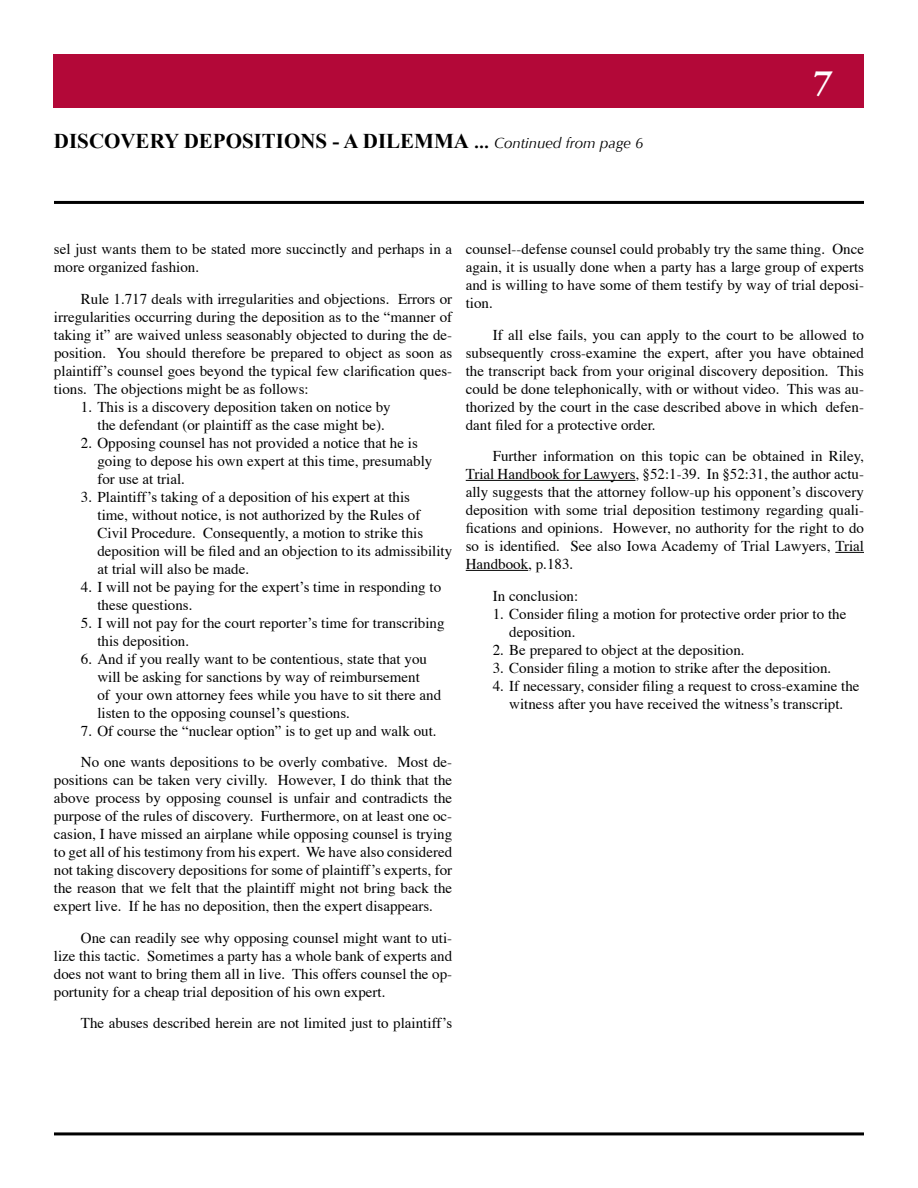
<style>
.page{position:relative;width:918px;height:1188px;background:#fff}
.page>*{position:absolute;margin:0;border:0;box-sizing:border-box;transform-origin:0 0}
.t1{font:700 36px "Adobe Garamond Pro";color:#fff}
.t2{font:700 21px "Times New Roman";color:#000}
.t3{font:15px/18px "Times";color:#000}
.s1{font-family:"Optima";font-size:18px}
.s2{font-family:"Optima";font-weight:400;font-style:italic;font-size:15px}
</style>
<div class="page">
<div style="left:54px;top:54px;width:810px;height:54px;background:#b30838"></div>
<hr style="left:54px;top:201px;width:810px;height:3px;background:#000">
<hr style="left:54px;top:1132px;width:810px;height:3px;background:#000">
<hr style="left:466px;top:480px;width:170px;height:1px;background:#000">
<svg style="left:835px;top:552px;width:29px;height:1px"></svg>
<hr style="left:466px;top:570px;width:62px;height:1px;background:#000">
<h2 class="t2" style="left:54px;top:129px;width:591px">DISCOVERY DEPOSITIONS - A DILEMMA <span class="s1">...</span> <span class="s2">Continued from page 6</span></h2>
<h1 class="t1" style="left:814px;top:61px;width:20px">7</h1>
<p class="t3" style="left:54px;top:239px;width:400px">sel just wants them to be stated more succinctly and perhaps in a more organized fashion.</p>
<p class="t3" style="left:54px;top:288px;width:400px;text-align:justify;text-indent:27px">Rule 1.717 deals with irregularities and objections. Errors or irregularities occurring during the deposition as to the “manner of taking it” are waived unless seasonably objected to during the de&shy;position. You should therefore be prepared to object as soon as plaintiff’s counsel goes beyond the typical few clarification ques&shy;tions. The objections might be as follows:</p>
<p class="t3" style="left:97px;top:396px;width:295px;text-indent:-17px">1. This is a discovery deposition taken on notice by the defendant (or plaintiff as the case might be).</p>
<p class="t3" style="left:97px;top:432px;width:336px;text-indent:-17px">2. Opposing counsel has not provided a notice that he is going to depose his own expert at this time, presumably for use at trial.</p>
<p class="t3" style="left:97px;top:486px;width:356px;text-indent:-16px">3. Plaintiff’s taking of a deposition of his expert at this<br>time, without notice, is not authorized by the Rules of Civil Procedure. Consequently, a motion to strike this deposition will be filed and an objection to its admissibility at trial will also be made.</p>
<p class="t3" style="left:97px;top:576px;width:345px;text-indent:-16px">4. I will not be paying for the expert’s time in responding to these questions.</p>
<p class="t3" style="left:97px;top:612px;width:349px;text-indent:-16px">5. I will not pay for the court reporter’s time for transcribing this deposition.</p>
<p class="t3" style="left:97px;top:648px;width:345px;text-indent:-16px">6. And if you really want to be contentious, state that you will be asking for sanctions by way of reimbursement<br>of your own attorney fees while you have to sit there and listen to the opposing counsel’s questions.</p>
<p class="t3" style="left:81px;top:714px;width:373px;line-height:31.5px">7. Of course the “nuclear option” is to get up and walk out.<br>No one wants depositions to be overly combative. Most de-</p>
<p class="t3" style="left:54px;top:770px;width:400px;text-align:justify">positions can be taken very civilly. However, I do think that the above process by opposing counsel is unfair and contradicts the purpose of the rules of discovery. Furthermore, on at least one oc&shy;casion, I have missed an airplane while opposing counsel is trying to get all of his testimony from his expert. We have also considered not taking discovery depositions for some of plaintiff’s experts, for the reason that we felt that the plaintiff might not bring back the expert live. If he has no deposition, then the expert disappears.</p>
<p class="t3" style="left:54px;top:927px;width:400px;text-align:justify;text-indent:27px">One can readily see why opposing counsel might want to uti&shy;lize this tactic. Sometimes a party has a whole bank of experts and does not want to bring them all in live. This offers counsel the op&shy;portunity for a cheap trial deposition of his own expert.</p>
<p class="t3" style="left:81px;top:1013px;width:373px">The abuses described herein are not limited just to plaintiff’s</p>
<p class="t3" style="left:466px;top:239px;width:400px;text-align:justify">counsel--defense counsel could probably try the same thing. Once again, it is usually done when a party has a large group of experts and is willing to have some of them testify by way of trial deposi&shy;tion.</p>
<p class="t3" style="left:466px;top:324px;width:400px;text-align:justify;text-indent:27px">If all else fails, you can apply to the court to be allowed to subsequently cross-examine the expert, after you have obtained the transcript back from your original discovery deposition. This could be done telephonically, with or without video. This was au&shy;thorized by the court in the case described above in which defen&shy;dant filed for a protective order.</p>
<p class="t3" style="left:466px;top:446px;width:400px;text-align:justify;text-indent:27px">Further information on this topic can be obtained in Riley, Trial Handbook for Lawyers, §52:1-39. In §52:31, the author actu&shy;ally suggests that the attorney follow-up his opponent’s discovery deposition with some trial deposition testimony regarding quali&shy;fications and opinions. However, no authority for the right to do so is identified. See also Iowa Academy of Trial Lawyers, Trial Handbook, p.183.</p>
<p class="t3" style="left:493px;top:585px;width:87px">In conclusion:</p>
<p class="t3" style="left:509px;top:603px;width:339px;text-indent:-17px">1. Consider filing a motion for protective order prior to the deposition.</p>
<p class="t3" style="left:493px;top:639px;width:253px">2. Be prepared to object at the deposition.</p>
<p class="t3" style="left:493px;top:657px;width:340px">3. Consider filing a motion to strike after the deposition.</p>
<p class="t3" style="left:493px;top:675px;width:368px;text-align:center">4. If necessary, consider filing a request to cross-examine the witness after you have received the witness’s transcript.</p>
</div>
